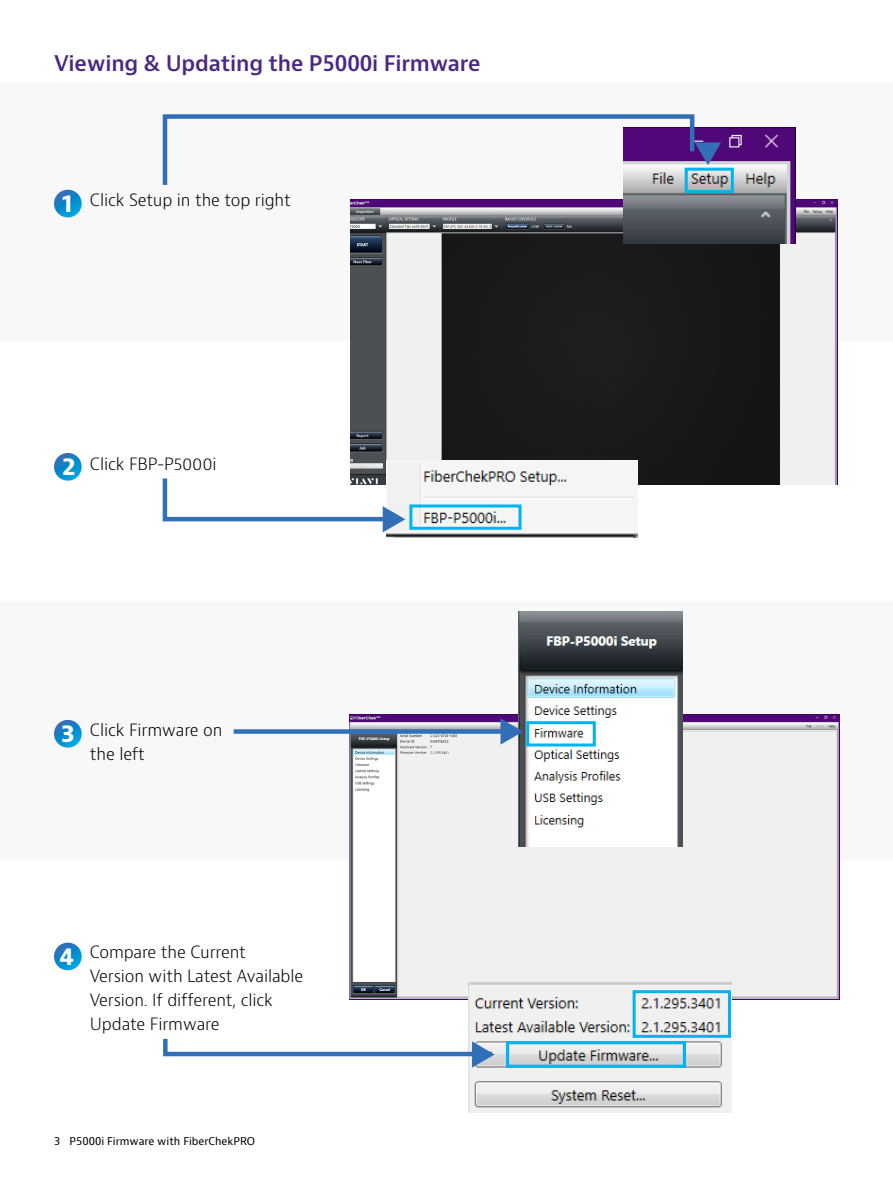
<style>
.page{position:relative;width:893px;height:1191px;background:#fff}
.page>*{position:absolute;margin:0;border:0;box-sizing:border-box;transform-origin:0 0}
.t1{font:700 24px "Bernino Sans";color:#fff}
.t2{font:600 21px "Bernino Sans";letter-spacing:-.01em;color:#4b2885}
.t3{font:300 16.5px/24px "Bernino Sans";letter-spacing:-.01em;color:#000}
.t4{font:10.5px "Bernino Sans";color:#000}
</style>
<div class="page">
<div style="left:0;top:82px;width:893px;height:259px;background:#f8f8f8"></div>
<img style="left:350px;top:199px;width:488px;height:285px">
<div style="left:0;top:601px;width:893px;height:259px;background:#f8f8f8"></div>
<img style="left:623px;top:128px;width:172px;height:115px">
<img style="left:387px;top:461px;width:251px;height:76px">
<img style="left:349px;top:714px;width:490px;height:285px">
<img style="left:519px;top:611px;width:163px;height:236px">
<img style="left:469px;top:980px;width:263px;height:132px">
<svg style="left:162px;top:114px;width:559px;height:75px"></svg>
<svg style="left:500px;top:718px;width:23px;height:26px"></svg>
<div style="left:685px;top:168px;width:49px;height:25px;border:3px solid #00b5ef"></div>
<div style="left:409px;top:504px;width:112px;height:26px;border:3px solid #00b5ef"></div>
<div style="left:526px;top:721px;width:70px;height:25px;border:3px solid #00b5ef"></div>
<div style="left:633px;top:990px;width:98px;height:47px;border:3px solid #00b5ef"></div>
<div style="left:506px;top:1041px;width:180px;height:26px;border:3px solid #00b5ef"></div>
<svg style="left:162px;top:474px;width:243px;height:58px"></svg>
<div style="left:234px;top:729px;width:271px;height:5px;background:#3170b8"></div>
<svg style="left:163px;top:1034px;width:333px;height:33px"></svg>
<svg style="left:54px;top:190px;width:28px;height:27px"></svg>
<svg style="left:54px;top:453px;width:28px;height:27px"></svg>
<svg style="left:54px;top:720px;width:28px;height:27px"></svg>
<svg style="left:54px;top:942px;width:28px;height:28px"></svg>
<p class="t2" style="left:54px;top:50px;width:428px">Viewing &amp; Updating the P5000i Firmware</p>
<h1 class="t1" style="left:62px;top:187px;width:12px">1</h1>
<p class="t3" style="left:90px;top:188px;width:202px">Click Setup in the top right</p>
<h1 class="t1" style="left:62px;top:450px;width:15px">2</h1>
<p class="t3" style="left:90px;top:452px;width:128px">Click FBP-P5000i</p>
<h1 class="t1" style="left:61px;top:717px;width:15px">3</h1>
<p class="t3" style="left:90px;top:718px;width:134px">Click Firmware on the left</p>
<h1 class="t1" style="left:59px;top:940px;width:17px">4</h1>
<p class="t3" style="left:90px;top:940px;width:215px">Compare the Current<br>Version with Latest Available<br>Version. If different, click<br>Update Firmware</p>
<p class="t4" style="left:54px;top:1134px;width:203px">3 P5000i Firmware with FiberChekPRO</p>
</div>
